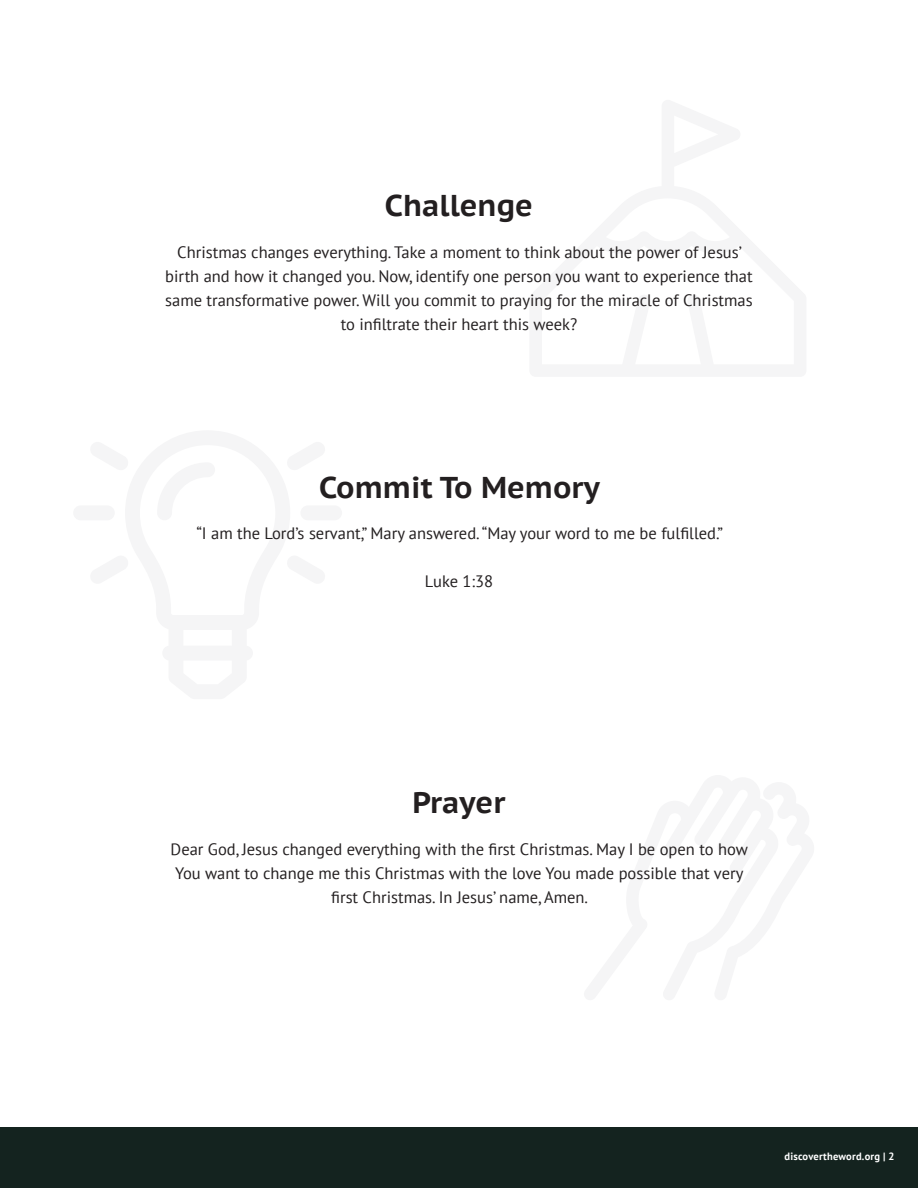
<style>
.page{position:relative;width:918px;height:1188px;background:#fff}
.page>*{position:absolute;margin:0;border:0;box-sizing:border-box;transform-origin:0 0}
.t1{font:700 30px "PT Sans Caption";color:#231f20}
.t2{font:16.5px/24px "PT Sans";color:#231f20;text-align:center}
.t3{font:700 10.5px "PT Sans";letter-spacing:.02em;color:#fff}
</style>
<div class="page">
<div style="left:0;top:1127px;width:918px;height:61px;background:#14231f"></div>
<div style="left:300px;top:505px;width:42px;height:15px;background:#f5f5f6;border-radius:7px"></div>
<div style="left:73px;top:505px;width:42px;height:15px;background:#f5f5f6;border-radius:7px"></div>
<p class="t1" style="left:385px;top:186px;width:150px">Challenge</p>
<p class="t2" style="left:165px;top:240px;width:589px">Christmas changes everything. Take a moment to think about the power of Jesus’ birth and how it changed you. Now, identify one person you want to experience that same transformative power. Will you commit to praying for the miracle of Christmas to infiltrate their heart this week?</p>
<p class="t1" style="left:319px;top:467px;width:282px">Commit To Memory</p>
<p class="t2" style="left:196px;top:521px;width:528px">“I am the Lord’s servant,” Mary answered. “May your word to me be fulfilled.”</p>
<p class="t2" style="left:425px;top:569px;width:70px">Luke 1:38</p>
<p class="t1" style="left:412px;top:782px;width:95px">Prayer</p>
<p class="t2" style="left:171px;top:837px;width:579px">Dear God, Jesus changed everything with the first Christmas. May I be open to how<br>You want to change me this Christmas with the love You made possible that very first Christmas. In Jesus’ name, Amen.</p>
<p class="t3" style="left:785px;top:1149px;width:111px">discovertheword.org | 2</p>
</div>
